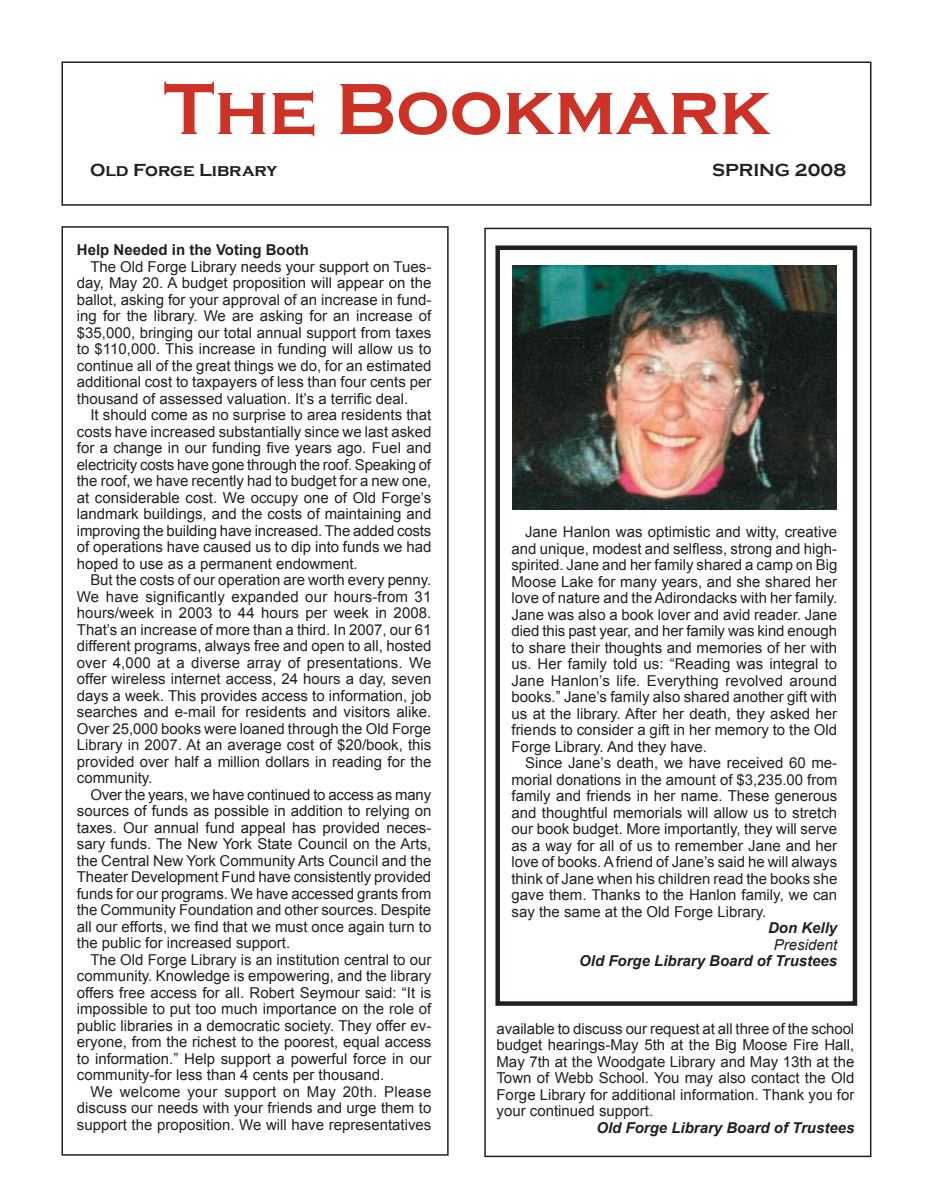
<style>
.page{position:relative;width:933px;height:1203px;background:#fff}
.page>*{position:absolute;margin:0;border:0;box-sizing:border-box;transform-origin:0 0}
.t1{font:700 75px "Copperplate Gothic";color:#cd3227}
.t2{font:700 18px "Copperplate Gothic";color:#231f20}
.t3{font:15px/16.5px "Arial";color:#231f20;text-align:justify}
.t4{font:italic 700 15px "Arial";color:#231f20}
.t5{font:700 15px "Arial";color:#231f20}
.t6{font:italic 15px "Arial";color:#231f20}
</style>
<div class="page">
<div style="left:495px;top:245px;width:362px;height:761px;border:4px solid #231f20"></div>
<div style="left:484px;top:228px;width:387px;height:929px;border:2px solid #231f20"></div>
<div style="left:62px;top:62px;width:810px;height:144px;border:2px solid #231f20"></div>
<div style="left:62px;top:226px;width:387px;height:930px;border:2px solid #231f20"></div>
<img style="left:512px;top:265px;width:324px;height:245px">
<h1 class="t1" style="left:164px;top:68px;width:609px">The Bookmark</h1>
<p class="t2" style="left:90px;top:160px;width:189px">Old Forge Library</p>
<p class="t2" style="left:712px;top:160px;width:136px">SPRING 2008</p>
<p class="t5" style="left:77px;top:240px;width:234px">Help Needed in the Voting Booth</p>
<p class="t3" style="left:77px;top:258px;width:356px;text-indent:13px">The Old Forge Library needs your support on Tues&shy;day, May 20. A budget proposition will appear on the ballot, asking for your approval of an increase in fund&shy;ing for the library. We are asking for an increase of $35,000, bringing our total annual support from taxes to $110,000. This increase in funding will allow us to continue all of the great things we do, for an estimated additional cost to taxpayers of less than four cents per thousand of assessed valuation. It’s a terrific deal.</p>
<p class="t3" style="left:77px;top:407px;width:356px;text-indent:14px">It should come as no surprise to area residents that costs have increased substantially since we last asked for a change in our funding five years ago. Fuel and electricity costs have gone through the roof. Speaking of the roof, we have recently had to budget for a new one, at considerable cost. We occupy one of Old Forge’s landmark buildings, and the costs of maintaining and improving the building have increased. The added costs of operations have caused us to dip into funds we had hoped to use as a permanent endowment.</p>
<p class="t3" style="left:77px;top:572px;width:356px;text-indent:14px">But the costs of our operation are worth every penny.<br>We have significantly expanded our hours-from 31 hours/week in 2003 to 44 hours per week in 2008.<br>That’s an increase of more than a third. In 2007, our 61 different programs, always free and open to all, hosted over 4,000 at a diverse array of presentations. We offer wireless internet access, 24 hours a day, seven days a week. This provides access to information, job searches and e-mail for residents and visitors alike.<br>Over 25,000 books were loaned through the Old Forge Library in 2007. At an average cost of $20/book, this provided over half a million dollars in reading for the community.</p>
<p class="t3" style="left:77px;top:786px;width:356px;text-indent:14px">Over the years, we have continued to access as many sources of funds as possible in addition to relying on taxes. Our annual fund appeal has provided neces&shy;sary funds. The New York State Council on the Arts, the Central New York Community Arts Council and the Theater Development Fund have consistently provided funds for our programs. We have accessed grants from the Community Foundation and other sources. Despite all our efforts, we find that we must once again turn to the public for increased support.</p>
<p class="t3" style="left:77px;top:951px;width:356px;text-indent:14px">The Old Forge Library is an institution central to our community. Knowledge is empowering, and the library offers free access for all. Robert Seymour said: “It is impossible to put too much importance on the role of public libraries in a democratic society. They offer ev&shy;eryone, from the richest to the poorest, equal access to information.” Help support a powerful force in our community-for less than 4 cents per thousand.</p>
<p class="t3" style="left:77px;top:1083px;width:356px;text-indent:14px">We welcome your support on May 20th. Please discuss our needs with your friends and urge them to support the proposition. We will have representatives</p>
<p class="t3" style="left:512px;top:524px;width:327px;text-indent:14px">Jane Hanlon was optimistic and witty, creative and unique, modest and selfless, strong and high&shy;spirited. Jane and her family shared a camp on Big Moose Lake for many years, and she shared her love of nature and the Adirondacks with her family.<br>Jane was also a book lover and avid reader. Jane died this past year, and her family was kind enough to share their thoughts and memories of her with us. Her family told us: “Reading was integral to Jane Hanlon’s life. Everything revolved around books.” Jane’s family also shared another gift with us at the library. After her death, they asked her friends to consider a gift in her memory to the Old Forge Library. And they have.</p>
<p class="t3" style="left:512px;top:755px;width:327px;text-indent:13px">Since Jane’s death, we have received 60 me&shy;morial donations in the amount of $3,235.00 from family and friends in her name. These generous and thoughtful memorials will allow us to stretch our book budget. More importantly, they will serve as a way for all of us to remember Jane and her love of books. A friend of Jane’s said he will always think of Jane when his children read the books she gave them. Thanks to the Hanlon family, we can say the same at the Old Forge Library.</p>
<p class="t4" style="left:768px;top:918px;width:71px">Don Kelly</p>
<p class="t6" style="left:774px;top:935px;width:65px">President</p>
<p class="t4" style="left:579px;top:951px;width:260px">Old Forge Library Board of Trustees</p>
<p class="t3" style="left:496px;top:1020px;width:359px">available to discuss our request at all three of the school budget hearings-May 5th at the Big Moose Fire Hall, May 7th at the Woodgate Library and May 13th at the Town of Webb School. You may also contact the Old Forge Library for additional information. Thank you for your continued support.</p>
<p class="t4" style="left:596px;top:1118px;width:260px">Old Forge Library Board of Trustees</p>
</div>
